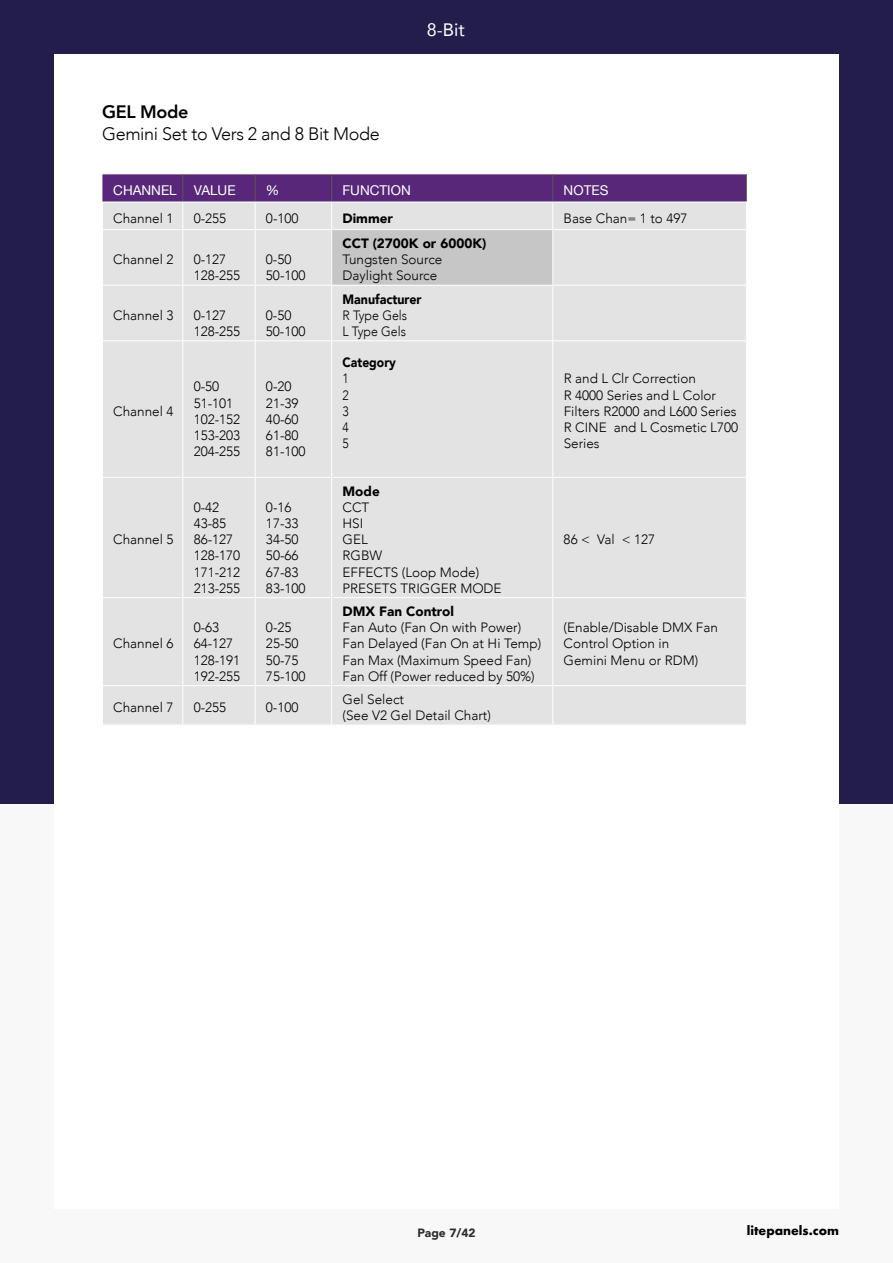
<style>
.page{position:relative;width:893px;height:1263px;background:#fff}
.page>*{position:absolute;margin:0;border:0;box-sizing:border-box;transform-origin:0 0}
.t1{font:300 18px "Avenir";letter-spacing:-.02em;color:#000}
.t2{font:800 18px "Avenir";letter-spacing:-.02em;color:#000}
.t3{font:18px "Avenir";color:#fff}
.t4{font:300 13.5px/16.2px "Avenir";color:#000}
.t5{font:900 13.5px "Avenir";color:#000}
.t6{font:13.5px "Helvetica Neue";color:#fff}
.t7{font:300 13.5px/16.2px "Avenir";color:#000;scale:.92 1}
.t8{font:900 13.5px "Avenir";color:#000;scale:.92 1}
.t9{font:900 13.5px "Avenir";color:#000;scale:.9 1}
.t10{font:300 13.5px/16.2px "Avenir";color:#000;text-align:justify;scale:.9 1}
.t11{font:700 12px "Futura";color:#000}
.t12{font:900 12px "Avenir";color:#2b2e30}
</style>
<div class="page">
<div style="left:0;top:718px;width:893px;height:545px;background:#f8f8f8"></div>
<div style="left:0;top:0;width:893px;height:804px;background:#231d4b"></div>
<div style="left:54px;top:54px;width:785px;height:1155px;background:#fff"></div>
<div style="left:103px;top:230px;width:643px;height:495px;background:#e3e3e3"></div>
<div style="left:332px;top:230px;width:221px;height:55px;background:#c6c6c6"></div>
<hr style="left:182px;top:230px;width:1px;height:55px;background:#fff">
<hr style="left:255px;top:230px;width:1px;height:55px;background:#fff">
<hr style="left:331px;top:230px;width:1px;height:55px;background:#fff">
<hr style="left:552px;top:230px;width:1px;height:55px;background:#fff">
<hr style="left:103px;top:285px;width:80px;height:1px;background:#fff">
<hr style="left:183px;top:285px;width:72px;height:1px;background:#fff">
<hr style="left:182px;top:286px;width:1px;height:54px;background:#fff">
<hr style="left:255px;top:285px;width:77px;height:1px;background:#fff">
<hr style="left:255px;top:286px;width:1px;height:54px;background:#fff">
<hr style="left:332px;top:285px;width:221px;height:1px;background:#fff">
<hr style="left:331px;top:286px;width:1px;height:54px;background:#fff">
<hr style="left:553px;top:285px;width:194px;height:1px;background:#fff">
<hr style="left:552px;top:286px;width:1px;height:54px;background:#fff">
<hr style="left:103px;top:340px;width:80px;height:1px;background:#fff">
<hr style="left:183px;top:340px;width:72px;height:1px;background:#fff">
<hr style="left:182px;top:341px;width:1px;height:136px;background:#fff">
<hr style="left:255px;top:340px;width:77px;height:1px;background:#fff">
<hr style="left:255px;top:341px;width:1px;height:136px;background:#fff">
<hr style="left:332px;top:340px;width:221px;height:1px;background:#fff">
<hr style="left:331px;top:341px;width:1px;height:136px;background:#fff">
<hr style="left:553px;top:340px;width:194px;height:1px;background:#fff">
<hr style="left:552px;top:341px;width:1px;height:136px;background:#fff">
<hr style="left:103px;top:477px;width:80px;height:1px;background:#fff">
<hr style="left:183px;top:477px;width:72px;height:1px;background:#fff">
<hr style="left:182px;top:478px;width:1px;height:119px;background:#fff">
<hr style="left:255px;top:477px;width:77px;height:1px;background:#fff">
<hr style="left:255px;top:478px;width:1px;height:119px;background:#fff">
<hr style="left:332px;top:477px;width:221px;height:1px;background:#fff">
<hr style="left:331px;top:478px;width:1px;height:119px;background:#fff">
<hr style="left:553px;top:477px;width:194px;height:1px;background:#fff">
<hr style="left:552px;top:478px;width:1px;height:119px;background:#fff">
<hr style="left:103px;top:597px;width:80px;height:1px;background:#fff">
<hr style="left:183px;top:597px;width:72px;height:1px;background:#fff">
<hr style="left:182px;top:598px;width:1px;height:87px;background:#fff">
<hr style="left:255px;top:597px;width:77px;height:1px;background:#fff">
<hr style="left:255px;top:598px;width:1px;height:87px;background:#fff">
<hr style="left:332px;top:597px;width:221px;height:1px;background:#fff">
<hr style="left:331px;top:598px;width:1px;height:87px;background:#fff">
<hr style="left:553px;top:597px;width:194px;height:1px;background:#fff">
<hr style="left:552px;top:598px;width:1px;height:87px;background:#fff">
<hr style="left:103px;top:685px;width:80px;height:1px;background:#fff">
<hr style="left:183px;top:685px;width:72px;height:1px;background:#fff">
<hr style="left:182px;top:686px;width:1px;height:39px;background:#fff">
<hr style="left:255px;top:685px;width:77px;height:1px;background:#fff">
<hr style="left:255px;top:686px;width:1px;height:39px;background:#fff">
<hr style="left:332px;top:685px;width:221px;height:1px;background:#fff">
<hr style="left:331px;top:686px;width:1px;height:39px;background:#fff">
<hr style="left:553px;top:685px;width:194px;height:1px;background:#fff">
<hr style="left:552px;top:686px;width:1px;height:39px;background:#fff">
<svg style="left:102px;top:174px;width:645px;height:56px;background:#a189b0"></svg>
<h1 class="t2" style="left:102px;top:98px;width:88px">GEL Mode</h1>
<h1 class="t1" style="left:102px;top:123px;width:279px">Gemini Set to Vers 2 and 8 Bit Mode</h1>
<h1 class="t3" style="left:427px;top:15px;width:39px">8-Bit</h1>
<p class="t6" style="left:113px;top:180px;width:65px">CHANNEL</p>
<p class="t6" style="left:194px;top:180px;width:43px">VALUE</p>
<p class="t6" style="left:266px;top:180px;width:15px">%</p>
<p class="t6" style="left:343px;top:180px;width:70px">FUNCTION</p>
<p class="t6" style="left:564px;top:180px;width:46px">NOTES</p>
<p class="t4" style="left:113px;top:210px;width:62px">Channel 1</p>
<p class="t4" style="left:194px;top:210px;width:34px">0-255</p>
<p class="t4" style="left:266px;top:210px;width:34px">0-100</p>
<p class="t5" style="left:342px;top:206px;width:52px">Dimmer</p>
<p class="t4" style="left:564px;top:210px;width:125px">Base Chan= 1 to 497</p>
<p class="t4" style="left:113px;top:251px;width:62px">Channel 2</p>
<p class="t4" style="left:194px;top:251px;width:48px">0-127<br>128-255</p>
<p class="t4" style="left:266px;top:251px;width:41px">0-50<br>50-100</p>
<p class="t5" style="left:342px;top:232px;width:145px">CCT (2700K or 6000K)</p>
<p class="t4" style="left:342px;top:251px;width:101px">Tungsten Source<br>Daylight Source</p>
<p class="t4" style="left:113px;top:307px;width:62px">Channel 3</p>
<p class="t4" style="left:194px;top:307px;width:48px">0-127<br>128-255</p>
<p class="t4" style="left:266px;top:307px;width:41px">0-50<br>50-100</p>
<p class="t4" style="left:113px;top:403px;width:62px">Channel 4</p>
<p class="t4" style="left:113px;top:531px;width:62px">Channel 5</p>
<p class="t4" style="left:113px;top:636px;width:62px">Channel 6</p>
<p class="t4" style="left:194px;top:379px;width:48px">0-50<br>51-101<br>102-152<br>153-203<br>204-255</p>
<p class="t4" style="left:266px;top:379px;width:41px">0-20<br>21-39<br>40-60<br>61-80<br>81-100</p>
<p class="t4" style="left:194px;top:499px;width:48px">0-42<br>43-85<br>86-127<br>128-170<br>171-212<br>213-255</p>
<p class="t4" style="left:266px;top:499px;width:41px">0-16<br>17-33<br>34-50<br>50-66<br>67-83<br>83-100</p>
<p class="t4" style="left:194px;top:619px;width:48px">0-63<br>64-127<br>128-191<br>192-255</p>
<p class="t4" style="left:266px;top:619px;width:41px">0-25<br>25-50<br>50-75<br>75-100</p>
<p class="t8" style="left:343px;top:287px;width:87px">Manufacturer</p>
<p class="t7" style="left:343px;top:307px;width:72px">R Type Gels<br>L Type Gels</p>
<p class="t9" style="left:343px;top:351px;width:61px">Category</p>
<p class="t10" style="left:343px;top:371px;width:9px">1<br>2<br>3<br>4<br>5</p>
<p class="t4" style="left:564px;top:371px;width:176px">R and L Clr Correction<br>R 4000 Series and L Color<br>Filters R2000 and L600 Series<br>R CINE and L Cosmetic L700<br>Series</p>
<p class="t5" style="left:343px;top:479px;width:39px">Mode</p>
<p class="t4" style="left:343px;top:499px;width:161px">CCT<br>HSI<br>GEL<br>RGBW<br>EFFECTS (Loop Mode)<br>PRESETS TRIGGER MODE</p>
<p class="t4" style="left:564px;top:531px;width:93px">86 &lt; Val &lt; 127</p>
<p class="t5" style="left:342px;top:600px;width:113px">DMX Fan Control</p>
<p class="t4" style="left:342px;top:619px;width:200px">Fan Auto (Fan On with Power)<br>Fan Delayed (Fan On at Hi Temp)<br>Fan Max (Maximum Speed Fan)<br>Fan Off (Power reduced by 50%)</p>
<p class="t4" style="left:564px;top:619px;width:156px">(Enable/Disable DMX Fan<br>Control Option in<br>Gemini Menu or RDM)</p>
<p class="t4" style="left:113px;top:699px;width:62px">Channel 7</p>
<p class="t4" style="left:194px;top:699px;width:34px">0-255</p>
<p class="t4" style="left:266px;top:699px;width:34px">0-100</p>
<p class="t4" style="left:342px;top:691px;width:150px">Gel Select<br>(See V2 Gel Detail Chart)</p>
<p class="t12" style="left:417px;top:1222px;width:60px">Page 7/42</p>
<p class="t11" style="left:747px;top:1222px;width:94px">litepanels.com</p>
</div>
